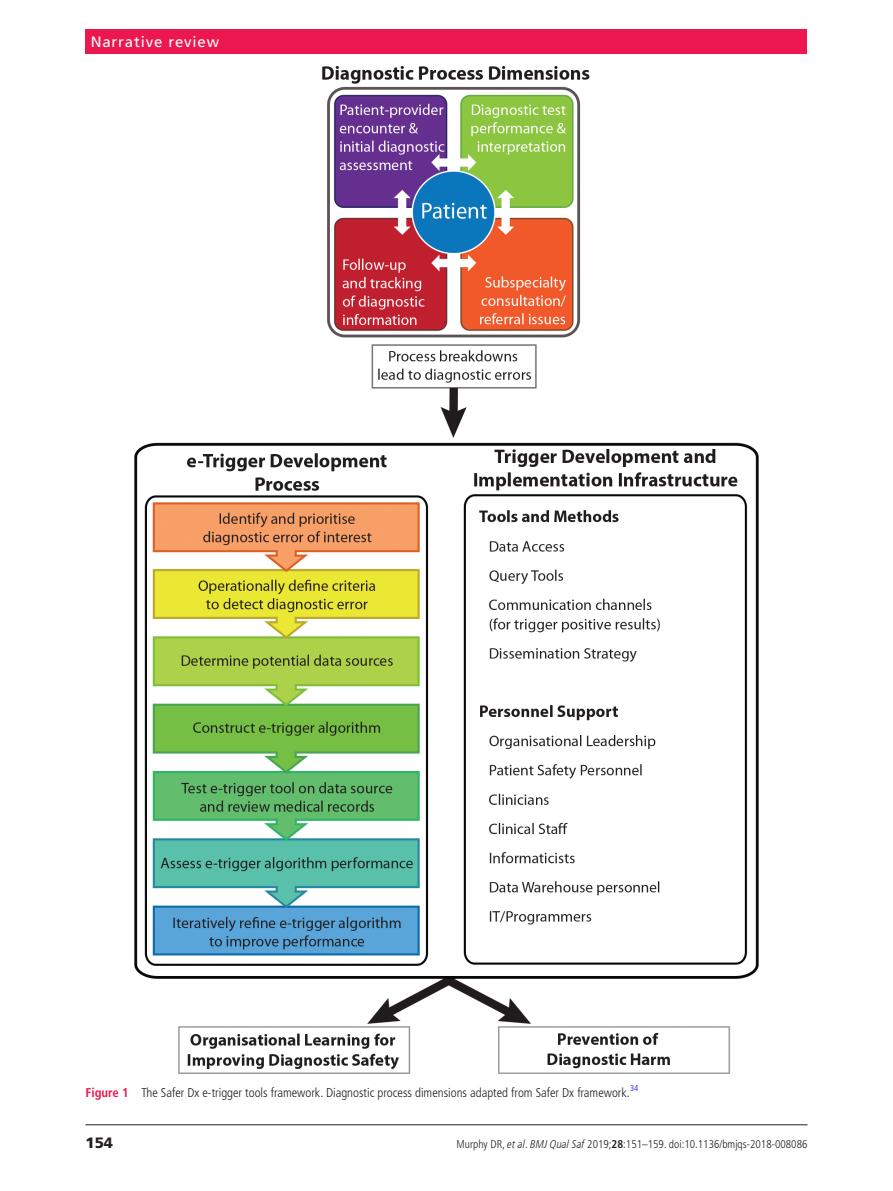
<style>
.page{position:relative;width:893px;height:1191px;background:#fff}
.page>*{position:absolute;margin:0;border:0;box-sizing:border-box;transform-origin:0 0}
.t1{font:15px "Frutiger LT Std";letter-spacing:.055em;color:#fff}
.t2{font:900 15px "Frutiger LT Std";color:#231f20}
.t3{font:300 condensed 12.75px "Frutiger LT Pro";color:#231f20}
.t4{font:300 condensed 11.25px "Frutiger LT Pro";color:#231f20}
.s1{font-weight:700;color:#ed174f}
.s2{font-style:italic}
.s3{font-weight:700}
</style>
<div class="page">
<hr style="left:86px;top:1124px;width:721px;height:1px;background:#231f20">
<div style="left:86px;top:30px;width:721px;height:24px;background:#ed174f"></div>
<img style="left:135px;top:66px;width:623px;height:1007px">
<p class="t1" style="left:91px;top:33px;width:130px">Narrative review</p>
<p class="t3" style="left:86px;top:1085px;width:554px"><span class="s1">Figure 1</span> The Safer Dx e-trigger tools framework. Diagnostic process dimensions adapted from Safer Dx framework.<sup>34</sup></p>
<p class="t2" style="left:86px;top:1133px;width:29px">154</p>
<p class="t4" style="left:456px;top:1137px;width:352px">Murphy DR, <span class="s2">et al</span>. <span class="s2">BMJ Qual Saf</span> 2019;<span class="s3">28</span>:151–159. doi:10.1136/bmjqs-2018-008086</p>
</div>
